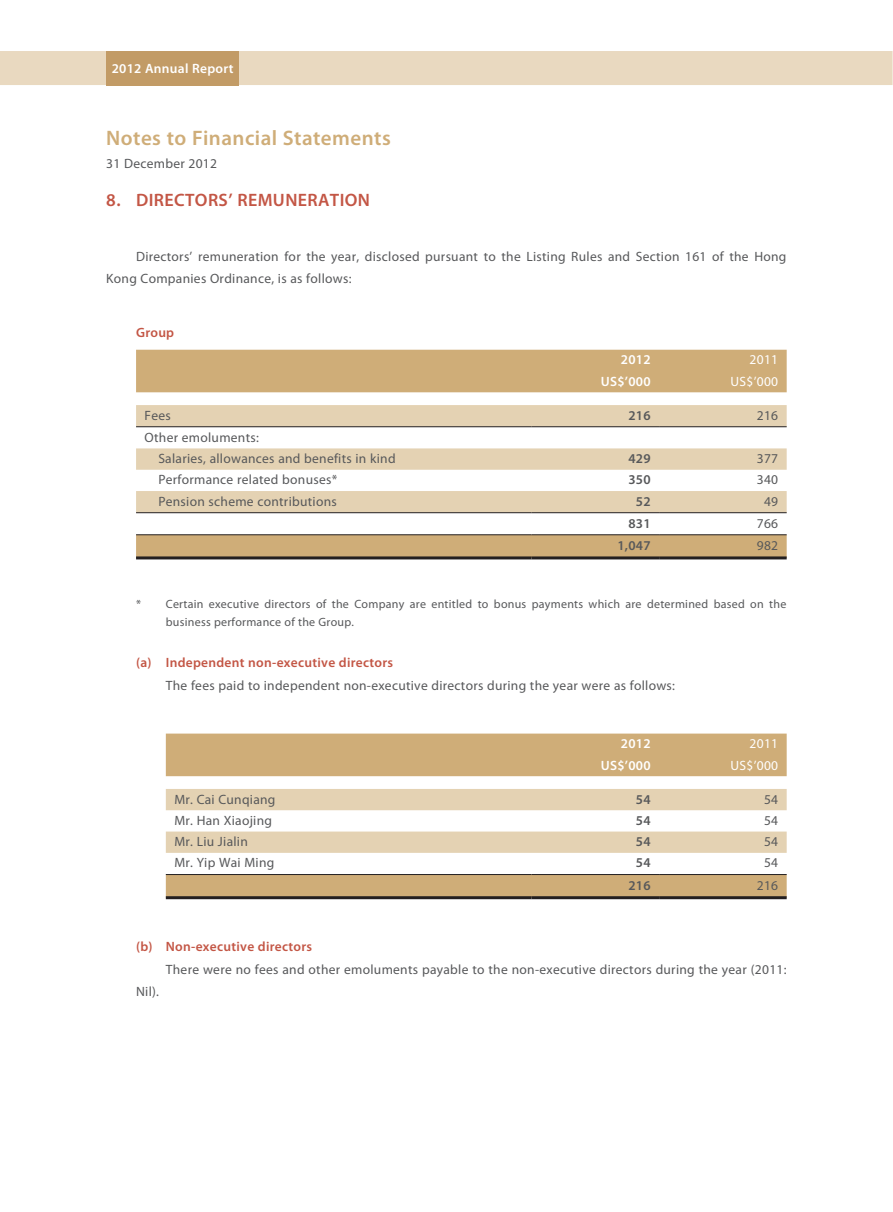
<style>
.page{position:relative;width:893px;height:1212px;background:#fff}
.page>*{position:absolute;margin:0;border:0;box-sizing:border-box;transform-origin:0 0}
.t1{font:600 21px "Myriad Pro";letter-spacing:.02em;color:#cfad78}
.t2{font:600 18px "Myriad Pro";letter-spacing:.02em;color:#c35645}
.t3{font:13.5px/22.5px "Myriad Pro";letter-spacing:.02em;color:#57585a}
.t4{font:600 13.5px "Myriad Pro";letter-spacing:.02em;color:#c35645}
.t5{font:600 13.5px "Myriad Pro";letter-spacing:.02em;color:#fff}
.t6{font:600 13.5px "Myriad Pro";letter-spacing:.02em;color:#57585a}
.t7{font:13.5px "Myriad Pro";letter-spacing:.02em;color:#fff}
.t8{font:12px/18px "Myriad Pro";letter-spacing:.02em;color:#57585a}
</style>
<div class="page">
<div style="left:0;top:51px;width:892px;height:34px;background:#e9d9c0"></div>
<div style="left:106px;top:51px;width:133px;height:34px;background:#c29b66"></div>
<svg style="left:136px;top:350px;width:651px;height:206px;fill:#cfad78"></svg>
<svg style="left:136px;top:405px;width:651px;height:107px;fill:#e4d2b3"></svg>
<hr style="left:136px;top:556px;width:395px;height:3px;background:#231f20">
<hr style="left:659px;top:556px;width:128px;height:3px;background:#231f20">
<hr style="left:136px;top:534px;width:395px;height:1px;background:#231f20">
<hr style="left:659px;top:534px;width:128px;height:1px;background:#231f20">
<hr style="left:531px;top:556px;width:128px;height:3px;background:#231f20">
<hr style="left:531px;top:534px;width:128px;height:1px;background:#231f20">
<hr style="left:136px;top:426px;width:395px;height:1px;background:#231f20">
<hr style="left:531px;top:426px;width:128px;height:1px;background:#231f20">
<hr style="left:659px;top:426px;width:128px;height:1px;background:#231f20">
<hr style="left:136px;top:512px;width:395px;height:1px;background:#231f20">
<hr style="left:531px;top:512px;width:128px;height:1px;background:#231f20">
<hr style="left:659px;top:512px;width:128px;height:1px;background:#231f20">
<svg style="left:166px;top:733px;width:621px;height:163px;fill:#cfad78"></svg>
<svg style="left:166px;top:789px;width:621px;height:64px"></svg>
<hr style="left:166px;top:896px;width:365px;height:3px;background:#231f20">
<hr style="left:531px;top:896px;width:128px;height:3px;background:#231f20">
<hr style="left:659px;top:896px;width:128px;height:3px;background:#231f20">
<hr style="left:166px;top:874px;width:365px;height:1px;background:#231f20">
<hr style="left:531px;top:874px;width:128px;height:1px;background:#231f20">
<hr style="left:659px;top:874px;width:128px;height:1px;background:#231f20">
<p class="t5" style="left:112px;top:60px;width:123px">2012 Annual Report</p>
<h1 class="t1" style="left:106px;top:125px;width:286px">Notes to Financial Statements</h1>
<p class="t3" style="left:106px;top:152px;width:112px">31 December 2012</p>
<h2 class="t2" style="left:106px;top:189px;width:265px">8. DIRECTORS’ REMUNERATION</h2>
<p class="t3" style="left:106px;top:245px;width:682px;text-indent:30px">Directors’ remuneration for the year, disclosed pursuant to the Listing Rules and Section 161 of the Hong<br>Kong Companies Ordinance, is as follows:</p>
<p class="t4" style="left:136px;top:324px;width:40px">Group</p>
<p class="t5" style="left:621px;top:351px;width:31px">2012</p>
<p class="t7" style="left:750px;top:351px;width:30px">2011</p>
<p class="t5" style="left:601px;top:372px;width:51px">US$’000</p>
<p class="t7" style="left:731px;top:373px;width:49px">US$’000</p>
<p class="t3" style="left:145px;top:404px;width:28px">Fees</p>
<p class="t6" style="left:628px;top:407px;width:24px">216</p>
<p class="t3" style="left:757px;top:404px;width:23px">216</p>
<p class="t3" style="left:158px;top:426px;width:239px;line-height:21.3px;text-indent:-14px">Other emoluments:<br>Salaries, allowances and benefits in kind</p>
<p class="t6" style="left:628px;top:450px;width:24px">429</p>
<p class="t3" style="left:757px;top:447px;width:23px">377</p>
<p class="t3" style="left:158px;top:468px;width:180px">Performance related bonuses*</p>
<p class="t6" style="left:628px;top:471px;width:24px">350</p>
<p class="t3" style="left:757px;top:468px;width:23px">340</p>
<p class="t3" style="left:158px;top:490px;width:180px">Pension scheme contributions</p>
<p class="t6" style="left:636px;top:492px;width:16px">52</p>
<p class="t3" style="left:764px;top:490px;width:16px">49</p>
<p class="t6" style="left:628px;top:515px;width:24px">831</p>
<p class="t3" style="left:757px;top:512px;width:23px">766</p>
<p class="t6" style="left:617px;top:537px;width:35px">1,047</p>
<p class="t3" style="left:757px;top:534px;width:23px">982</p>
<p class="t8" style="left:166px;top:594px;width:622px;text-indent:-30px">* Certain executive directors of the Company are entitled to bonus payments which are determined based on the business performance of the Group.</p>
<p class="t4" style="left:136px;top:654px;width:259px">(a) Independent non-executive directors</p>
<p class="t3" style="left:166px;top:674px;width:511px">The fees paid to independent non-executive directors during the year were as follows:</p>
<p class="t5" style="left:621px;top:735px;width:31px">2012</p>
<p class="t7" style="left:750px;top:735px;width:30px">2011</p>
<p class="t5" style="left:601px;top:756px;width:51px">US$’000</p>
<p class="t7" style="left:731px;top:757px;width:49px">US$’000</p>
<p class="t3" style="left:174px;top:787px;width:103px">Mr. Cai Cunqiang</p>
<p class="t6" style="left:636px;top:790px;width:16px">54</p>
<p class="t3" style="left:764px;top:787px;width:16px">54</p>
<p class="t3" style="left:174px;top:809px;width:99px">Mr. Han Xiaojing</p>
<p class="t6" style="left:636px;top:812px;width:16px">54</p>
<p class="t3" style="left:764px;top:809px;width:16px">54</p>
<p class="t3" style="left:174px;top:830px;width:75px">Mr. Liu Jialin</p>
<p class="t6" style="left:636px;top:833px;width:16px">54</p>
<p class="t3" style="left:764px;top:830px;width:16px">54</p>
<p class="t3" style="left:174px;top:851px;width:102px">Mr. Yip Wai Ming</p>
<p class="t6" style="left:636px;top:854px;width:16px">54</p>
<p class="t3" style="left:764px;top:851px;width:16px">54</p>
<p class="t6" style="left:628px;top:876px;width:24px">216</p>
<p class="t3" style="left:757px;top:873px;width:23px">216</p>
<p class="t4" style="left:136px;top:938px;width:178px">(b) Non-executive directors</p>
<p class="t3" style="left:166px;top:958px;width:622px">There were no fees and other emoluments payable to the non-executive directors during the year (2011:</p>
<p class="t3" style="left:136px;top:980px;width:24px">Nil).</p>
</div>
